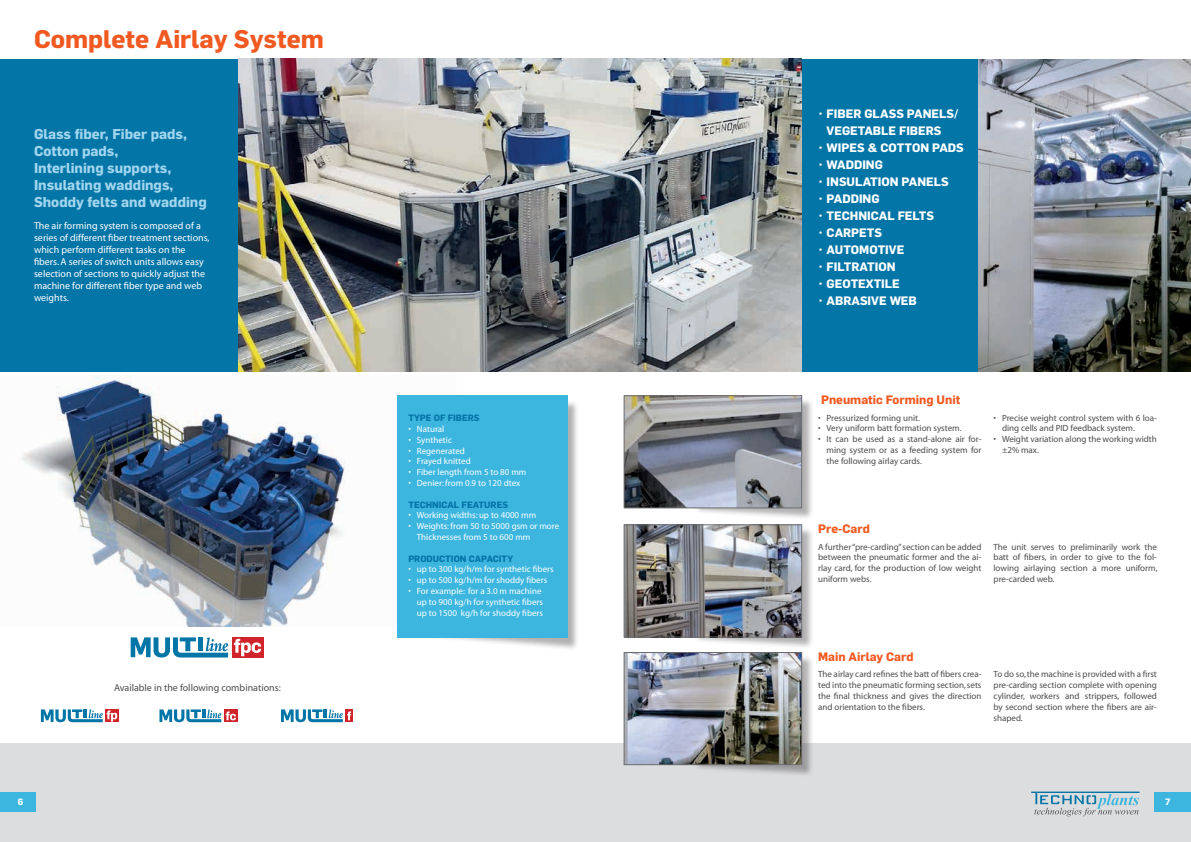
<style>
.page{position:relative;width:1191px;height:842px;background:#fff}
.page>*{position:absolute;margin:0;border:0;box-sizing:border-box;transform-origin:0 0}
.t1{font:700 25px "Flama";color:#f15921}
.t2{font:700 14px/16.8px "Flama";color:#a1d6ee}
.t3{font:700 12px/17px "Flama";color:#fff}
.t4{font:700 12px "Flama";color:#f15921}
.t5{font:10px/12px "Myriad";color:#fff}
.t6{font:10px "Myriad";color:#4b4c4d}
.t7{font:9px/10.8px "Myriad";color:#4b4c4d;text-align:justify}
.t8{font:9px/10.8px "Myriad";color:#fff}
.t9{font:700 9px "Flama";color:#0375a7}
.t10{font:700 9px "Flama";color:#fff}
</style>
<div class="page">
<div style="left:0;top:743px;width:1191px;height:99px;background:#dcdddf"></div>
<div style="left:0;top:59px;width:1191px;height:312px;background:#0375a7"></div>
<div style="left:1154px;top:792px;width:37px;height:19px;background:#3cb6df"></div>
<div style="left:0;top:792px;width:36px;height:19px;background:#3cb6df"></div>
<svg style="left:1031px;top:792px;width:108px;height:24px"></svg>
<img style="left:21px;top:375px;width:324px;height:251px">
<img style="left:238px;top:59px;width:564px;height:313px">
<img style="left:979px;top:60px;width:212px;height:311px">
<div style="left:693px;top:398px;width:121px;height:122px;background:#231f20;opacity:.35"></div>
<div style="left:693px;top:527px;width:121px;height:122px;background:#231f20;opacity:.35"></div>
<div style="left:693px;top:655px;width:121px;height:122px;background:#231f20;opacity:.35"></div>
<img style="left:626px;top:397px;width:174px;height:109px">
<div style="left:624px;top:395px;width:178px;height:113px;border:1px solid #6c6d70"></div>
<img style="left:626px;top:527px;width:174px;height:108px">
<div style="left:624px;top:525px;width:178px;height:112px;border:1px solid #6c6d70"></div>
<img style="left:626px;top:654px;width:174px;height:109px">
<div style="left:624px;top:652px;width:178px;height:113px;border:1px solid #6c6d70"></div>
<div style="left:232px;top:637px;width:31px;height:20px;background:#d1232a"></div>
<svg style="left:234px;top:639px;width:27px;height:17px"></svg>
<svg style="left:131px;top:637px;width:97px;height:20px"></svg>
<svg style="left:351px;top:709px;width:2px;height:13px"></svg>
<svg style="left:281px;top:709px;width:70px;height:13px"></svg>
<div style="left:224px;top:709px;width:13px;height:13px;background:#d1232a"></div>
<svg style="left:159px;top:709px;width:77px;height:13px"></svg>
<svg style="left:117px;top:709px;width:2px;height:13px"></svg>
<svg style="left:41px;top:709px;width:76px;height:13px"></svg>
<div style="left:400px;top:400px;width:179px;height:250px;background:#231f20;opacity:.35"></div>
<div style="left:397px;top:395px;width:170px;height:243px;background:#3cb6df"></div>
<h1 class="t1" style="left:34px;top:23px;width:291px">Complete Airlay System</h1>
<h2 class="t2" style="left:34px;top:126px;width:174px">Glass fiber, Fiber pads,<br>Cotton pads,<br>Interlining supports,<br>Insulating waddings,<br>Shoddy felts and wadding</h2>
<p class="t5" style="left:34px;top:221px;width:177px">The air forming system is composed of a series of different fiber treatment sections, which perform different tasks on the fibers. A series of switch units allows easy selection of sections to quickly adjust the machine for different fiber type and web weights.</p>
<p class="t6" style="left:114px;top:682px;width:168px">Available in the following combinations:</p>
<p class="t9" style="left:408px;top:412px;width:73px">TYPE OF FIBERS</p>
<p class="t8" style="left:408px;top:424px;width:37px">• Natural</p>
<p class="t8" style="left:408px;top:435px;width:45px">• Synthetic</p>
<p class="t8" style="left:408px;top:445px;width:58px">• Regenerated</p>
<p class="t8" style="left:408px;top:456px;width:64px">• Frayed knitted</p>
<p class="t8" style="left:408px;top:467px;width:120px">• Fiber length from 5 to 80 mm</p>
<p class="t8" style="left:408px;top:478px;width:113px">• Denier: from 0.9 to 120 dtex</p>
<p class="t9" style="left:408px;top:499px;width:101px">TECHNICAL FEATURES</p>
<p class="t8" style="left:408px;top:510px;width:129px">• Working widths: up to 4000 mm</p>
<p class="t8" style="left:417px;top:521px;width:144px;text-indent:-9px">• Weights: from 50 to 5000 gsm or more<br>Thicknesses from 5 to 600 mm</p>
<p class="t9" style="left:408px;top:553px;width:106px">PRODUCTION CAPACITY</p>
<p class="t8" style="left:408px;top:564px;width:147px">• up to 300 kg/h/m for synthetic fibers</p>
<p class="t8" style="left:408px;top:575px;width:140px">• up to 500 kg/h/m for shoddy fibers</p>
<p class="t8" style="left:417px;top:586px;width:128px;text-indent:-9px">• For example: for a 3.0 m machine up to 900 kg/h for synthetic fibers up to 1500 kg/h for shoddy fibers</p>
<h3 class="t3" style="left:826px;top:105px;width:133px;text-indent:-9px">• FIBER GLASS PANELS/<br>VEGETABLE FIBERS</h3>
<h3 class="t3" style="left:818px;top:139px;width:147px">• WIPES &amp; COTTON PADS</h3>
<h3 class="t3" style="left:818px;top:156px;width:66px">• WADDING</h3>
<h3 class="t3" style="left:818px;top:173px;width:132px">• INSULATION PANELS</h3>
<h3 class="t3" style="left:818px;top:190px;width:63px">• PADDING</h3>
<h3 class="t3" style="left:818px;top:207px;width:118px">• TECHNICAL FELTS</h3>
<h3 class="t3" style="left:818px;top:224px;width:65px">• CARPETS</h3>
<h3 class="t3" style="left:818px;top:241px;width:88px">• AUTOMOTIVE</h3>
<h3 class="t3" style="left:818px;top:258px;width:79px">• FILTRATION</h3>
<h3 class="t3" style="left:818px;top:275px;width:83px">• GEOTEXTILE</h3>
<h3 class="t3" style="left:818px;top:292px;width:100px">• ABRASIVE WEB</h3>
<h3 class="t4" style="left:821px;top:392px;width:141px">Pneumatic Forming Unit</h3>
<p class="t7" style="left:818px;top:412px;width:103px">• Pressurized forming unit.</p>
<p class="t7" style="left:818px;top:423px;width:145px">• Very uniform batt formation system.</p>
<p class="t7" style="left:826px;top:434px;width:156px;text-indent:-9px">• It can be used as a stand-alone air for&shy;ming system or as a feeding system for the following airlay cards.</p>
<p class="t7" style="left:1002px;top:412px;width:156px;text-indent:-9px">• Precise weight control system with 6 loa&shy;ding cells and PID feedback system.</p>
<p class="t7" style="left:1002px;top:434px;width:156px;text-indent:-9px">• Weight variation along the working width ±2% max.</p>
<h3 class="t4" style="left:818px;top:522px;width:53px">Pre-Card</h3>
<p class="t7" style="left:818px;top:542px;width:165px">A further “pre-carding” section can be added between the pneumatic former and the ai&shy;rlay card, for the production of low weight uniform webs.</p>
<p class="t7" style="left:993px;top:542px;width:165px">The unit serves to preliminarily work the batt of fibers, in order to give to the fol&shy;lowing airlaying section a more uniform, pre-carded web.</p>
<h3 class="t4" style="left:818px;top:649px;width:97px">Main Airlay Card</h3>
<p class="t7" style="left:818px;top:669px;width:165px">The airlay card refines the batt of fibers crea&shy;ted into the pneumatic forming section, sets the final thickness and gives the direction and orientation to the fibers.</p>
<p class="t7" style="left:993px;top:669px;width:165px">To do so, the machine is provided with a first pre-carding section complete with opening cylinder, workers and strippers, followed by second section where the fibers are air&shy;shaped.</p>
<p class="t10" style="left:18px;top:796px;width:7px">6</p>
<p class="t10" style="left:1165px;top:796px;width:7px">7</p>
</div>
